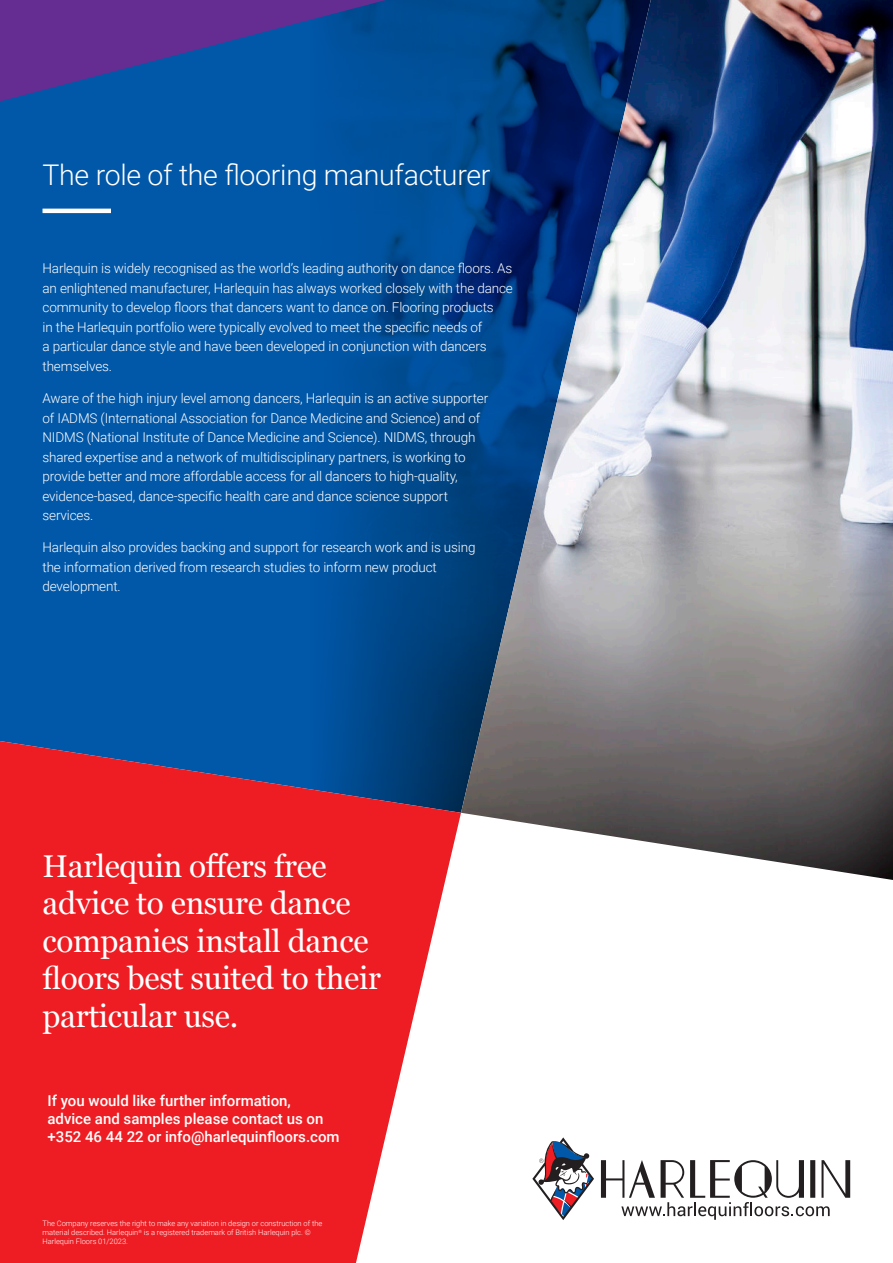
<style>
.page{position:relative;width:893px;height:1263px;background:#fff}
.page>*{position:absolute;margin:0;border:0;box-sizing:border-box;transform-origin:0 0}
.t1{font:31.5px/37.5px "Georgia";letter-spacing:-.01em;color:#fff}
.t2{font:300 28.5px "Roboto";letter-spacing:-.01em;color:#fff}
.t3{font:500 15px/18px "Roboto";color:#fff}
.t4{font:300 13.5px/19.5px "Roboto";letter-spacing:-.01em;color:#fff}
.t5{font:300 7.5px/9px "Roboto";color:#fff}
</style>
<div class="page">
<div style="left:0;top:0;width:893px;height:890px;background:#0157a8"></div>
<svg style="left:356px;top:0;width:89px;height:741px;fill:#004d94"></svg>
<img style="left:445px;top:0;width:448px;height:741px">
<svg style="left:461px;top:741px;width:432px;height:457px"></svg>
<hr style="left:43px;top:209px;width:68px;height:4px;background:#fff">
<svg style="left:0;top:741px;width:461px;height:522px;background:#df3640"></svg>
<svg style="left:601px;top:1160px;width:249px;height:60px"></svg>
<svg style="left:532px;top:1137px;width:62px;height:83px"></svg>
<svg style="left:0;top:0;width:386px;height:101px"></svg>
<h2 class="t2" style="left:43px;top:155px;width:449px">The role of the flooring manufacturer</h2>
<p class="t4" style="left:43px;top:258px;width:472px">Harlequin is widely recognised as the world’s leading authority on dance floors. As an enlightened manufacturer, Harlequin has always worked closely with the dance community to develop floors that dancers want to dance on. Flooring products<br>in the Harlequin portfolio were typically evolved to meet the specific needs of<br>a particular dance style and have been developed in conjunction with dancers themselves.</p>
<p class="t4" style="left:43px;top:388px;width:447px">Aware of the high injury level among dancers, Harlequin is an active supporter of IADMS (International Association for Dance Medicine and Science) and of NIDMS (National Institute of Dance Medicine and Science). NIDMS, through shared expertise and a network of multidisciplinary partners, is working to provide better and more affordable access for all dancers to high-quality, evidence-based, dance-specific health care and dance science support services.</p>
<p class="t4" style="left:43px;top:537px;width:434px">Harlequin also provides backing and support for research work and is using the information derived from research studies to inform new product development.</p>
<h1 class="t1" style="left:43px;top:846px;width:340px">Harlequin offers free advice to ensure dance companies install dance floors best suited to their particular use.</h1>
<p class="t3" style="left:47px;top:1092px;width:294px">If you would like further information,<br>advice and samples please contact us on +352 46 44 22 or info@harlequinfloors.com</p>
<p class="t5" style="left:43px;top:1218px;width:281px">The Company reserves the right to make any variation in design or construction of the material described. Harlequin<sup>®</sup> is a registered trademark of British Harlequin plc. ©<br>Harlequin Floors 01/2023.</p>
</div>
